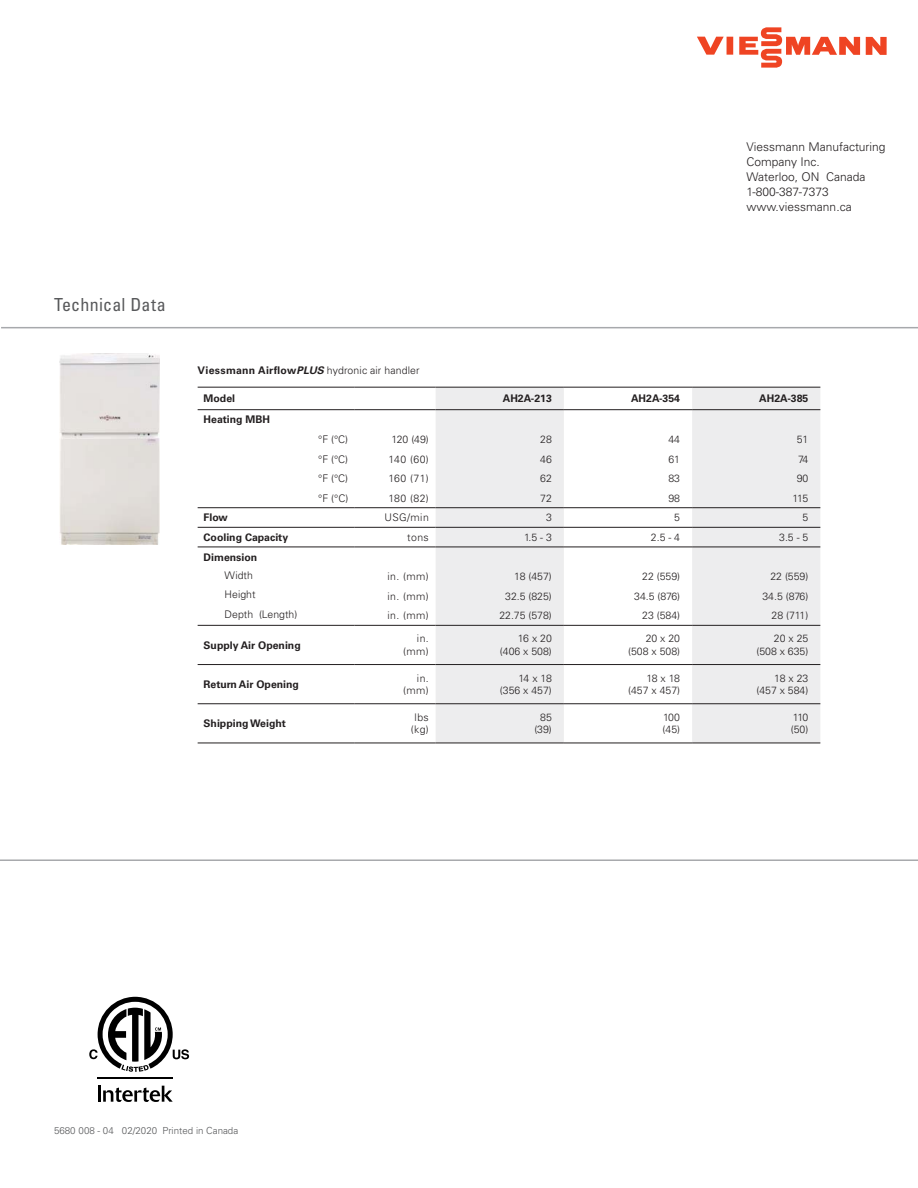
<style>
.page{position:relative;width:918px;height:1188px;background:#fff}
.page>*{position:absolute;margin:0;border:0;box-sizing:border-box;transform-origin:0 0}
.t1{font:condensed 18px "Univers LT Std";letter-spacing:.01em;color:#58595b}
.t2{font:300 12px/15px "Univers LT Std";color:#231f20}
.t3{font:300 10.5px/12.6px "Univers LT Std";color:#231f20;text-align:right}
.t4{font:700 10.5px "Univers LT Std";color:#231f20}
.t5{font:300 9.75px "Univers LT Std";color:#58595b}
.s1{font-weight:700}
.s2{font-weight:700;font-style:italic}
</style>
<div class="page">
<hr style="left:1px;top:327px;width:917px;height:1px;background:#a7a9ac">
<hr style="left:0;top:859px;width:918px;height:2px;background:#a7a9ac">
<img style="left:60px;top:354px;width:100px;height:190px">
<div style="left:727px;top:37px;width:6px;height:18px;background:#ef4423"></div>
<svg style="left:697px;top:37px;width:27px;height:18px"></svg>
<svg style="left:739px;top:27px;width:121px;height:41px"></svg>
<svg style="left:866px;top:37px;width:21px;height:18px"></svg>
<svg style="left:436px;top:388px;width:384px;height:355px;fill:#ededee"></svg>
<hr style="left:198px;top:507px;width:156px;height:1px;background:#231f20">
<hr style="left:198px;top:387px;width:156px;height:1px;background:#231f20">
<hr style="left:198px;top:527px;width:156px;height:1px;background:#231f20">
<hr style="left:198px;top:547px;width:156px;height:1px;background:#231f20">
<hr style="left:198px;top:409px;width:156px;height:1px;background:#231f20">
<hr style="left:198px;top:625px;width:156px;height:1px;background:#231f20">
<hr style="left:198px;top:664px;width:156px;height:1px;background:#231f20">
<hr style="left:198px;top:703px;width:156px;height:1px;background:#231f20">
<hr style="left:198px;top:743px;width:156px;height:1px;background:#231f20">
<hr style="left:354px;top:387px;width:82px;height:1px;background:#231f20">
<hr style="left:354px;top:409px;width:82px;height:1px;background:#231f20">
<hr style="left:354px;top:507px;width:82px;height:1px;background:#231f20">
<hr style="left:354px;top:527px;width:82px;height:1px;background:#231f20">
<hr style="left:354px;top:547px;width:82px;height:1px;background:#231f20">
<hr style="left:354px;top:625px;width:82px;height:1px;background:#231f20">
<hr style="left:354px;top:664px;width:82px;height:1px;background:#231f20">
<hr style="left:354px;top:703px;width:82px;height:1px;background:#231f20">
<hr style="left:354px;top:743px;width:82px;height:1px;background:#231f20">
<hr style="left:436px;top:387px;width:128px;height:1px;background:#231f20">
<hr style="left:436px;top:409px;width:128px;height:1px;background:#231f20">
<hr style="left:436px;top:507px;width:128px;height:1px;background:#231f20">
<hr style="left:436px;top:527px;width:128px;height:1px;background:#231f20">
<hr style="left:436px;top:547px;width:128px;height:1px;background:#231f20">
<hr style="left:436px;top:625px;width:128px;height:1px;background:#231f20">
<hr style="left:436px;top:664px;width:128px;height:1px;background:#231f20">
<hr style="left:436px;top:703px;width:128px;height:1px;background:#231f20">
<hr style="left:436px;top:743px;width:128px;height:1px;background:#231f20">
<hr style="left:564px;top:387px;width:128px;height:1px;background:#231f20">
<hr style="left:564px;top:409px;width:128px;height:1px;background:#231f20">
<hr style="left:564px;top:507px;width:128px;height:1px;background:#231f20">
<hr style="left:564px;top:527px;width:128px;height:1px;background:#231f20">
<hr style="left:564px;top:547px;width:128px;height:1px;background:#231f20">
<hr style="left:564px;top:625px;width:128px;height:1px;background:#231f20">
<hr style="left:564px;top:664px;width:128px;height:1px;background:#231f20">
<hr style="left:564px;top:703px;width:128px;height:1px;background:#231f20">
<hr style="left:564px;top:743px;width:128px;height:1px;background:#231f20">
<hr style="left:692px;top:387px;width:128px;height:1px;background:#231f20">
<hr style="left:692px;top:409px;width:128px;height:1px;background:#231f20">
<hr style="left:692px;top:507px;width:128px;height:1px;background:#231f20">
<hr style="left:692px;top:527px;width:128px;height:1px;background:#231f20">
<hr style="left:692px;top:547px;width:128px;height:1px;background:#231f20">
<hr style="left:692px;top:625px;width:128px;height:1px;background:#231f20">
<hr style="left:692px;top:664px;width:128px;height:1px;background:#231f20">
<hr style="left:692px;top:703px;width:128px;height:1px;background:#231f20">
<hr style="left:692px;top:743px;width:128px;height:1px;background:#231f20">
<hr style="left:98px;top:1086px;width:3px;height:16px;background:#000">
<svg style="left:103px;top:1086px;width:70px;height:16px"></svg>
<hr style="left:98px;top:1078px;width:75px;height:1px;background:#000">
<svg style="left:89px;top:997px;width:100px;height:75px"></svg>
<p class="t2" style="left:747px;top:140px;width:140px">Viessmann Manufacturing<br>Company Inc.<br>Waterloo, ON Canada<br>1-800-387-7373 www.viessmann.ca</p>
<h1 class="t1" style="left:54px;top:297px;width:113px">Technical Data</h1>
<p class="t3" style="left:198px;top:364px;width:224px"><span class="s1">Viessmann Airflow</span><span class="s2">PLUS</span> hydronic air handler</p>
<p class="t4" style="left:204px;top:394px;width:33px">Model</p>
<p class="t4" style="left:503px;top:394px;width:51px">AH2A-213</p>
<p class="t4" style="left:631px;top:394px;width:51px">AH2A-354</p>
<p class="t4" style="left:759px;top:394px;width:51px">AH2A-385</p>
<p class="t4" style="left:204px;top:415px;width:68px">Heating MBH</p>
<p class="t3" style="left:318px;top:433px;width:31px">°F (°C)</p>
<p class="t3" style="left:391px;top:433px;width:39px">120 (49)</p>
<p class="t3" style="left:540px;top:433px;width:13px">28</p>
<p class="t3" style="left:668px;top:433px;width:13px">44</p>
<p class="t3" style="left:797px;top:433px;width:13px">51</p>
<p class="t3" style="left:318px;top:453px;width:31px">°F (°C)</p>
<p class="t3" style="left:389px;top:453px;width:42px">140 (60)</p>
<p class="t3" style="left:540px;top:453px;width:13px">46</p>
<p class="t3" style="left:668px;top:453px;width:13px">61</p>
<p class="t3" style="left:798px;top:453px;width:12px">74</p>
<p class="t3" style="left:318px;top:473px;width:31px">°F (°C)</p>
<p class="t3" style="left:389px;top:473px;width:42px">160 (71)</p>
<p class="t3" style="left:540px;top:473px;width:13px">62</p>
<p class="t3" style="left:668px;top:473px;width:13px">83</p>
<p class="t3" style="left:797px;top:473px;width:13px">90</p>
<p class="t3" style="left:318px;top:492px;width:32px">°F (°C)</p>
<p class="t3" style="left:388px;top:492px;width:42px">180 (82)</p>
<p class="t3" style="left:540px;top:492px;width:13px">72</p>
<p class="t3" style="left:668px;top:492px;width:13px">98</p>
<p class="t3" style="left:793px;top:492px;width:17px">115</p>
<p class="t4" style="left:204px;top:513px;width:26px">Flow</p>
<p class="t3" style="left:384px;top:512px;width:46px">USG/min</p>
<p class="t3" style="left:546px;top:512px;width:7px">3</p>
<p class="t3" style="left:674px;top:512px;width:7px">5</p>
<p class="t3" style="left:803px;top:512px;width:7px">5</p>
<p class="t4" style="left:204px;top:533px;width:86px">Cooling Capacity</p>
<p class="t3" style="left:407px;top:531px;width:23px">tons</p>
<p class="t3" style="left:524px;top:531px;width:29px">1.5 - 3</p>
<p class="t3" style="left:651px;top:531px;width:31px">2.5 - 4</p>
<p class="t3" style="left:779px;top:531px;width:31px">3.5 - 5</p>
<p class="t4" style="left:204px;top:552px;width:55px">Dimension</p>
<p class="t3" style="left:225px;top:569px;width:30px">Width</p>
<p class="t3" style="left:387px;top:571px;width:43px">in. (mm)</p>
<p class="t3" style="left:514px;top:571px;width:39px">18 (457)</p>
<p class="t3" style="left:642px;top:571px;width:39px">22 (559)</p>
<p class="t3" style="left:770px;top:571px;width:39px">22 (559)</p>
<p class="t3" style="left:225px;top:589px;width:32px">Height</p>
<p class="t3" style="left:387px;top:590px;width:43px">in. (mm)</p>
<p class="t3" style="left:505px;top:590px;width:48px">32.5 (825)</p>
<p class="t3" style="left:634px;top:590px;width:47px">34.5 (876)</p>
<p class="t3" style="left:762px;top:590px;width:47px">34.5 (876)</p>
<p class="t3" style="left:225px;top:608px;width:74px">Depth (Length)</p>
<p class="t3" style="left:387px;top:610px;width:43px">in. (mm)</p>
<p class="t3" style="left:499px;top:610px;width:54px">22.75 (578)</p>
<p class="t3" style="left:642px;top:610px;width:39px">23 (584)</p>
<p class="t3" style="left:772px;top:610px;width:38px">28 (711)</p>
<p class="t4" style="left:204px;top:641px;width:99px">Supply Air Opening</p>
<p class="t3" style="left:403px;top:633px;width:27px">in. (mm)</p>
<p class="t3" style="left:500px;top:633px;width:53px">16 x 20 (406 x 508)</p>
<p class="t3" style="left:628px;top:633px;width:53px">20 x 20 (508 x 508)</p>
<p class="t3" style="left:756px;top:633px;width:53px">20 x 25 (508 x 635)</p>
<p class="t4" style="left:204px;top:680px;width:97px">Return Air Opening</p>
<p class="t3" style="left:403px;top:672px;width:27px">in. (mm)</p>
<p class="t3" style="left:500px;top:672px;width:53px">14 x 18 (356 x 457)</p>
<p class="t3" style="left:628px;top:672px;width:53px">18 x 18 (457 x 457)</p>
<p class="t3" style="left:756px;top:672px;width:53px">18 x 23 (457 x 584)</p>
<p class="t4" style="left:204px;top:719px;width:84px">Shipping Weight</p>
<p class="t3" style="left:411px;top:711px;width:19px;text-align:center">lbs (kg)</p>
<p class="t3" style="left:534px;top:711px;width:19px;text-align:center">85 (39)</p>
<p class="t3" style="left:663px;top:711px;width:19px;text-align:left">100 (45)</p>
<p class="t3" style="left:791px;top:711px;width:19px;text-align:left">110 (50)</p>
<p class="t5" style="left:54px;top:1126px;width:186px">5680 008 - 04 02/2020 Printed in Canada</p>
</div>
